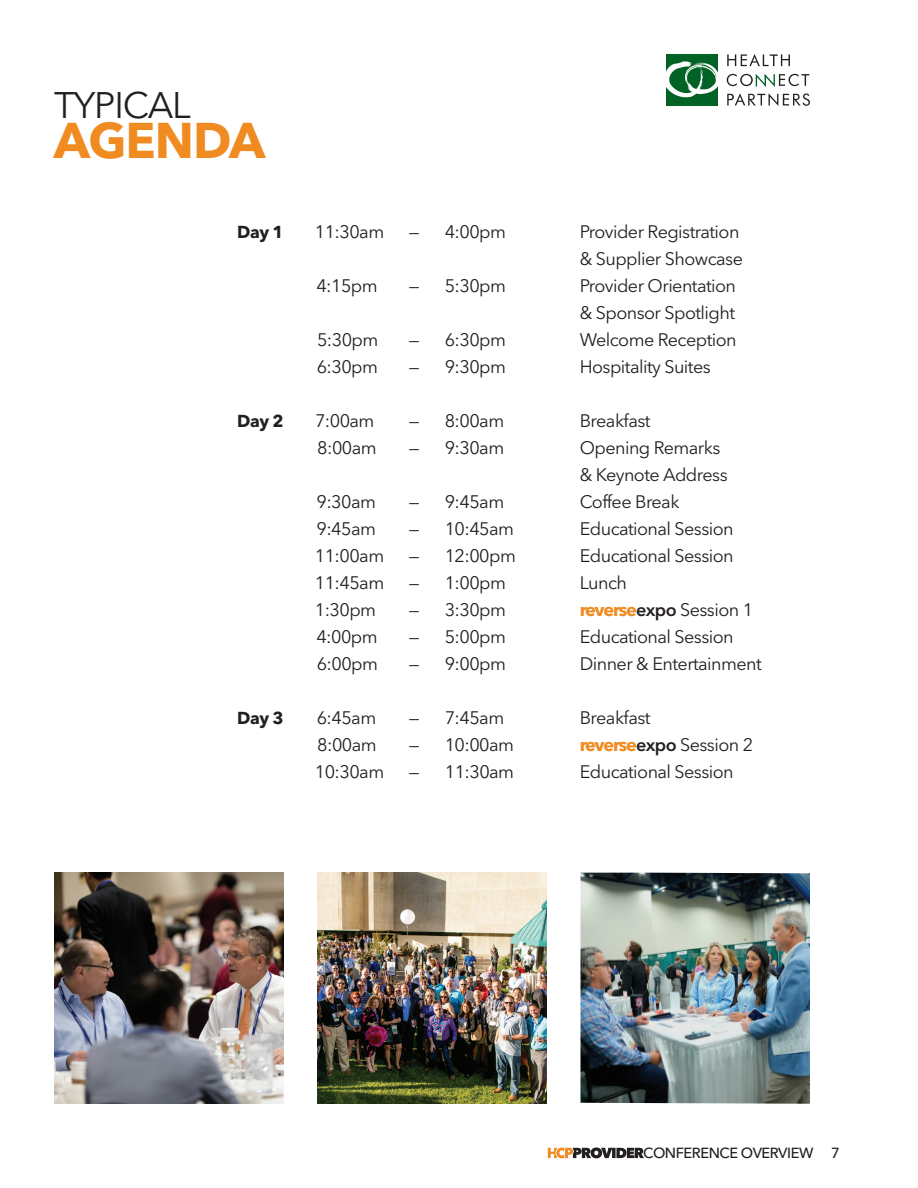
<style>
.page{position:relative;width:918px;height:1188px;background:#fff}
.page>*{position:absolute;margin:0;border:0;box-sizing:border-box;transform-origin:0 0}
.t1{font:700 49.65px "Avenir Next LT Pro";letter-spacing:-.02em;color:#ef8b21}
.t2{font:36.6px "Avenir Next LT Pro";letter-spacing:-.03em;color:#231f20}
.t3{font:18px/27px "Avenir Next LT Pro";letter-spacing:-.03em;color:#231f20}
.t4{font:700 17.25px "Avenir Next LT Pro";letter-spacing:-.03em;color:#231f20}
.t5{font:500 14.55px "Avenir Next LT Pro";letter-spacing:-.03em;color:#231f20}
.s1{font-weight:700;color:#ef8b21}
.s2{font-weight:600}
</style>
<div class="page">
<svg style="left:548px;top:1147px;width:96px;height:11px"></svg>
<img style="left:54px;top:873px;width:230px;height:231px">
<img style="left:317px;top:873px;width:230px;height:231px">
<img style="left:580px;top:873px;width:230px;height:231px">
<svg style="left:727px;top:54px;width:63px;height:12px"></svg>
<svg style="left:727px;top:93px;width:83px;height:13px"></svg>
<div style="left:666px;top:55px;width:51px;height:51px;background:#006224"></div>
<svg style="left:666px;top:61px;width:52px;height:36px"></svg>
<svg style="left:727px;top:74px;width:82px;height:13px"></svg>
<h2 class="t2" style="left:54px;top:84px;width:139px">TYPICAL</h2>
<h1 class="t1" style="left:54px;top:110px;width:213px">AGENDA</h1>
<p class="t4" style="left:237px;top:222px;width:48px">Day 1</p>
<p class="t4" style="left:237px;top:411px;width:48px">Day 2</p>
<p class="t4" style="left:237px;top:708px;width:48px">Day 3</p>
<p class="t3" style="left:315px;top:218px;width:71px">11:30am</p>
<p class="t3" style="left:409px;top:218px;width:99px">— 4:00pm</p>
<p class="t3" style="left:580px;top:218px;width:165px">Provider Registration &amp; Supplier Showcase</p>
<p class="t3" style="left:316px;top:272px;width:63px">4:15pm</p>
<p class="t3" style="left:409px;top:272px;width:99px">— 5:30pm</p>
<p class="t3" style="left:580px;top:272px;width:158px">Provider Orientation &amp; Sponsor Spotlight</p>
<p class="t3" style="left:317px;top:326px;width:63px">5:30pm</p>
<p class="t3" style="left:409px;top:326px;width:99px">— 6:30pm</p>
<p class="t3" style="left:580px;top:326px;width:158px">Welcome Reception</p>
<p class="t3" style="left:317px;top:353px;width:63px">6:30pm</p>
<p class="t3" style="left:409px;top:353px;width:99px">— 9:30pm</p>
<p class="t3" style="left:580px;top:353px;width:133px">Hospitality Suites</p>
<p class="t3" style="left:315px;top:407px;width:61px">7:00am</p>
<p class="t3" style="left:409px;top:407px;width:97px">— 8:00am</p>
<p class="t3" style="left:580px;top:407px;width:72px">Breakfast</p>
<p class="t3" style="left:317px;top:434px;width:61px">8:00am</p>
<p class="t3" style="left:409px;top:434px;width:97px">— 9:30am</p>
<p class="t3" style="left:580px;top:434px;width:149px">Opening Remarks &amp; Keynote Address</p>
<p class="t3" style="left:316px;top:488px;width:61px">9:30am</p>
<p class="t3" style="left:409px;top:488px;width:97px">— 9:45am</p>
<p class="t3" style="left:580px;top:488px;width:101px">Coffee Break</p>
<p class="t3" style="left:316px;top:515px;width:61px">9:45am</p>
<p class="t3" style="left:409px;top:515px;width:107px">— 10:45am</p>
<p class="t3" style="left:580px;top:515px;width:155px">Educational Session</p>
<p class="t3" style="left:315px;top:542px;width:71px">11:00am</p>
<p class="t3" style="left:409px;top:542px;width:109px">— 12:00pm</p>
<p class="t3" style="left:580px;top:542px;width:155px">Educational Session</p>
<p class="t3" style="left:315px;top:569px;width:71px">11:45am</p>
<p class="t3" style="left:409px;top:569px;width:99px">— 1:00pm</p>
<p class="t3" style="left:580px;top:569px;width:49px">Lunch</p>
<p class="t3" style="left:315px;top:596px;width:63px">1:30pm</p>
<p class="t3" style="left:409px;top:596px;width:99px">— 3:30pm</p>
<p class="t3" style="left:580px;top:596px;width:175px"><span class="s1">reverse</span><span class="s2">expo</span> Session 1</p>
<p class="t3" style="left:316px;top:623px;width:63px">4:00pm</p>
<p class="t3" style="left:409px;top:623px;width:99px">— 5:00pm</p>
<p class="t3" style="left:580px;top:623px;width:155px">Educational Session</p>
<p class="t3" style="left:317px;top:650px;width:63px">6:00pm</p>
<p class="t3" style="left:409px;top:650px;width:99px">— 9:00pm</p>
<p class="t3" style="left:580px;top:650px;width:184px">Dinner &amp; Entertainment</p>
<p class="t3" style="left:317px;top:704px;width:61px">6:45am</p>
<p class="t3" style="left:409px;top:704px;width:97px">— 7:45am</p>
<p class="t3" style="left:580px;top:704px;width:72px">Breakfast</p>
<p class="t3" style="left:317px;top:731px;width:61px">8:00am</p>
<p class="t3" style="left:409px;top:731px;width:107px">— 10:00am</p>
<p class="t3" style="left:580px;top:731px;width:175px"><span class="s1">reverse</span><span class="s2">expo</span> Session 2</p>
<p class="t3" style="left:315px;top:758px;width:71px">10:30am</p>
<p class="t3" style="left:409px;top:758px;width:107px">— 11:30am</p>
<p class="t3" style="left:580px;top:758px;width:155px">Educational Session</p>
<p class="t5" style="left:643px;top:1144px;width:198px">CONFERENCE OVERVIEW 7</p>
</div>
